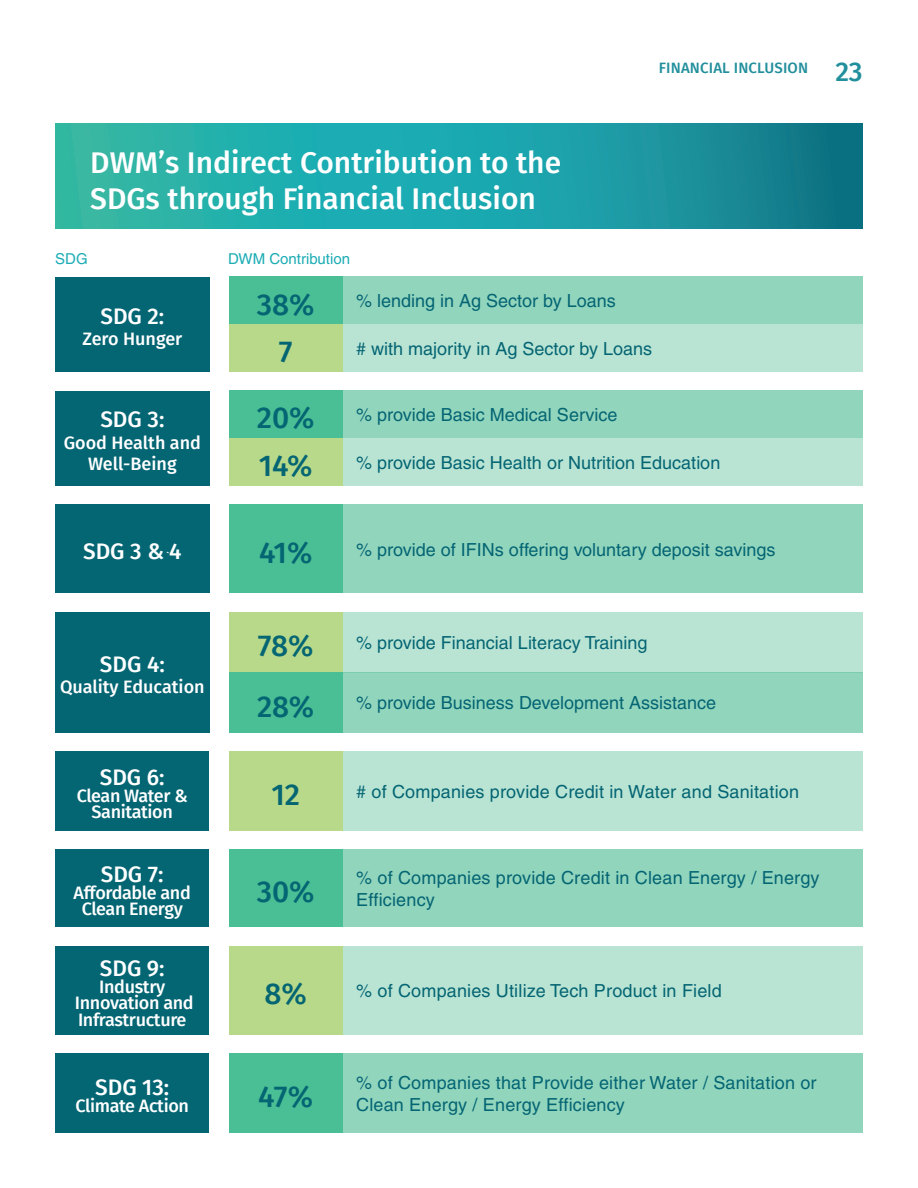
<style>
.page{position:relative;width:918px;height:1188px;background:#fff}
.page>*{position:absolute;margin:0;border:0;box-sizing:border-box;transform-origin:0 0}
.t1{font:500 30px/36px "Fira Sans";color:#fff}
.t2{font:500 30px "Fira Sans";letter-spacing:-.01em;color:#046573}
.t3{font:500 27px "Fira Sans";color:#218f9c}
.t4{font:500 22.5px "Fira Sans";color:#fff}
.t5{font:18px/21.6px "Helvetica";color:#046573}
.t6{font:500 18px/16.5px "Fira Sans";letter-spacing:-.02em;color:#fff;text-align:center}
.t7{font:500 18px/21.6px "Fira Sans";color:#fff;text-align:center}
.t8{font:15px "Helvetica";color:#1cacb4}
.t9{font:500 15px "Fira Sans";letter-spacing:.01em;color:#218f9c}
.t10{font:500 9px "Fira Sans";color:#fff}
</style>
<div class="page">
<svg style="left:55px;top:123px;width:808px;height:106px;background:#1ea0a4"></svg>
<div style="left:342px;top:751px;width:521px;height:80px;background:#b9e4d4"></div>
<div style="left:55px;top:751px;width:154px;height:80px;background:#046573"></div>
<div style="left:229px;top:751px;width:113px;height:80px;background:#b8d989"></div>
<div style="left:342px;top:849px;width:521px;height:78px;background:#92d5bd"></div>
<div style="left:55px;top:849px;width:154px;height:78px;background:#046573"></div>
<div style="left:229px;top:849px;width:113px;height:78px;background:#4abe94"></div>
<div style="left:342px;top:946px;width:521px;height:89px;background:#b9e4d4"></div>
<div style="left:55px;top:946px;width:154px;height:89px;background:#046573"></div>
<div style="left:229px;top:946px;width:113px;height:89px;background:#b8d989"></div>
<div style="left:342px;top:1053px;width:521px;height:80px;background:#92d5bd"></div>
<div style="left:55px;top:1053px;width:154px;height:80px;background:#046573"></div>
<div style="left:229px;top:1053px;width:113px;height:80px;background:#4abe94"></div>
<div style="left:342px;top:505px;width:521px;height:88px;background:#92d5bd"></div>
<div style="left:55px;top:505px;width:155px;height:88px;background:#046573"></div>
<div style="left:229px;top:505px;width:113px;height:88px;background:#4abe94"></div>
<div style="left:342px;top:277px;width:521px;height:47px;background:#92d5bd"></div>
<div style="left:342px;top:324px;width:521px;height:48px;background:#b9e4d4"></div>
<div style="left:55px;top:277px;width:155px;height:95px;background:#046573"></div>
<div style="left:229px;top:277px;width:113px;height:47px;background:#4abe94"></div>
<div style="left:229px;top:324px;width:113px;height:48px;background:#b8d989"></div>
<div style="left:342px;top:391px;width:521px;height:47px;background:#92d5bd"></div>
<div style="left:342px;top:438px;width:521px;height:48px;background:#b9e4d4"></div>
<div style="left:55px;top:391px;width:155px;height:95px;background:#046573"></div>
<div style="left:229px;top:391px;width:113px;height:47px;background:#4abe94"></div>
<div style="left:229px;top:438px;width:113px;height:48px;background:#b8d989"></div>
<div style="left:342px;top:612px;width:521px;height:60px;background:#b9e4d4"></div>
<div style="left:342px;top:672px;width:521px;height:61px;background:#92d5bd"></div>
<div style="left:55px;top:612px;width:155px;height:120px;background:#046573"></div>
<div style="left:229px;top:612px;width:113px;height:60px;background:#b8d989"></div>
<div style="left:229px;top:672px;width:113px;height:61px;background:#4abe94"></div>
<p class="t9" style="left:659px;top:56px;width:151px">FINANCIAL INCLUSION</p>
<p class="t1" style="left:90px;top:143px;width:472px">DWM’s Indirect Contribution to the<br>SDGs through Financial Inclusion</p>
<p class="t8" style="left:55px;top:250px;width:34px">SDG</p>
<p class="t8" style="left:228px;top:250px;width:123px">DWM Contribution</p>
<p class="t4" style="left:100px;top:298px;width:65px">SDG 2:</p>
<p class="t7" style="left:82px;top:327px;width:101px">Zero Hunger</p>
<p class="t2" style="left:257px;top:280px;width:59px">38%</p>
<p class="t2" style="left:279px;top:328px;width:15px">7</p>
<p class="t5" style="left:356px;top:290px;width:261px">% lending in Ag Sector by Loans</p>
<p class="t5" style="left:356px;top:338px;width:298px"># with majority in Ag Sector by Loans</p>
<p class="t4" style="left:100px;top:401px;width:66px">SDG 3:</p>
<p class="t7" style="left:64px;top:431px;width:139px">Good Health and<br>Well-Being</p>
<p class="t2" style="left:257px;top:394px;width:59px">20%</p>
<p class="t2" style="left:259px;top:442px;width:55px">14%</p>
<p class="t5" style="left:356px;top:404px;width:263px">% provide Basic Medical Service</p>
<p class="t5" style="left:356px;top:452px;width:366px">% provide Basic Health or Nutrition Education</p>
<p class="t10" style="left:166px;top:549px;width:4px">`</p>
<p class="t2" style="left:259px;top:528px;width:55px">41%</p>
<p class="t5" style="left:356px;top:539px;width:421px">% provide of IFINs offering voluntary deposit savings</p>
<p class="t4" style="left:83px;top:534px;width:100px">SDG 3 &amp; 4</p>
<h2 class="t3" style="left:835px;top:49px;width:29px">23</h2>
<p class="t4" style="left:100px;top:646px;width:66px">SDG 4:</p>
<p class="t7" style="left:60px;top:675px;width:146px">Quality Education</p>
<p class="t4" style="left:100px;top:759px;width:66px">SDG 6:</p>
<p class="t6" style="left:77px;top:786px;width:113px">Clean Water &amp;</p>
<p class="t6" style="left:92px;top:803px;width:83px">Sanitation</p>
<p class="t2" style="left:258px;top:622px;width:57px">78%</p>
<p class="t2" style="left:257px;top:682px;width:58px">28%</p>
<p class="t5" style="left:356px;top:632px;width:293px">% provide Financial Literacy Training</p>
<p class="t5" style="left:356px;top:692px;width:361px">% provide Business Development Assistance</p>
<p class="t2" style="left:271px;top:770px;width:30px">12</p>
<p class="t5" style="left:356px;top:781px;width:444px"># of Companies provide Credit in Water and Sanitation</p>
<p class="t4" style="left:101px;top:856px;width:64px">SDG 7:</p>
<p class="t6" style="left:74px;top:883px;width:119px">Affordable and<br>Clean Energy</p>
<p class="t2" style="left:257px;top:868px;width:59px">30%</p>
<p class="t5" style="left:356px;top:867px;width:465px">% of Companies provide Credit in Clean Energy / Energy<br>Efficiency</p>
<p class="t4" style="left:100px;top:950px;width:66px">SDG 9:</p>
<p class="t6" style="left:99px;top:977px;width:67px">Industry</p>
<p class="t6" style="left:75px;top:994px;width:120px;text-align:left">Innovation and<br>Infrastructure</p>
<p class="t2" style="left:265px;top:970px;width:44px">8%</p>
<p class="t5" style="left:356px;top:980px;width:367px">% of Companies Utilize Tech Product in Field</p>
<p class="t4" style="left:95px;top:1069px;width:76px">SDG 13:</p>
<p class="t6" style="left:75px;top:1096px;width:115px">Climate Action</p>
<p class="t2" style="left:258px;top:1073px;width:57px">47%</p>
<p class="t5" style="left:356px;top:1072px;width:462px">% of Companies that Provide either Water / Sanitation or<br>Clean Energy / Energy Efficiency</p>
</div>
